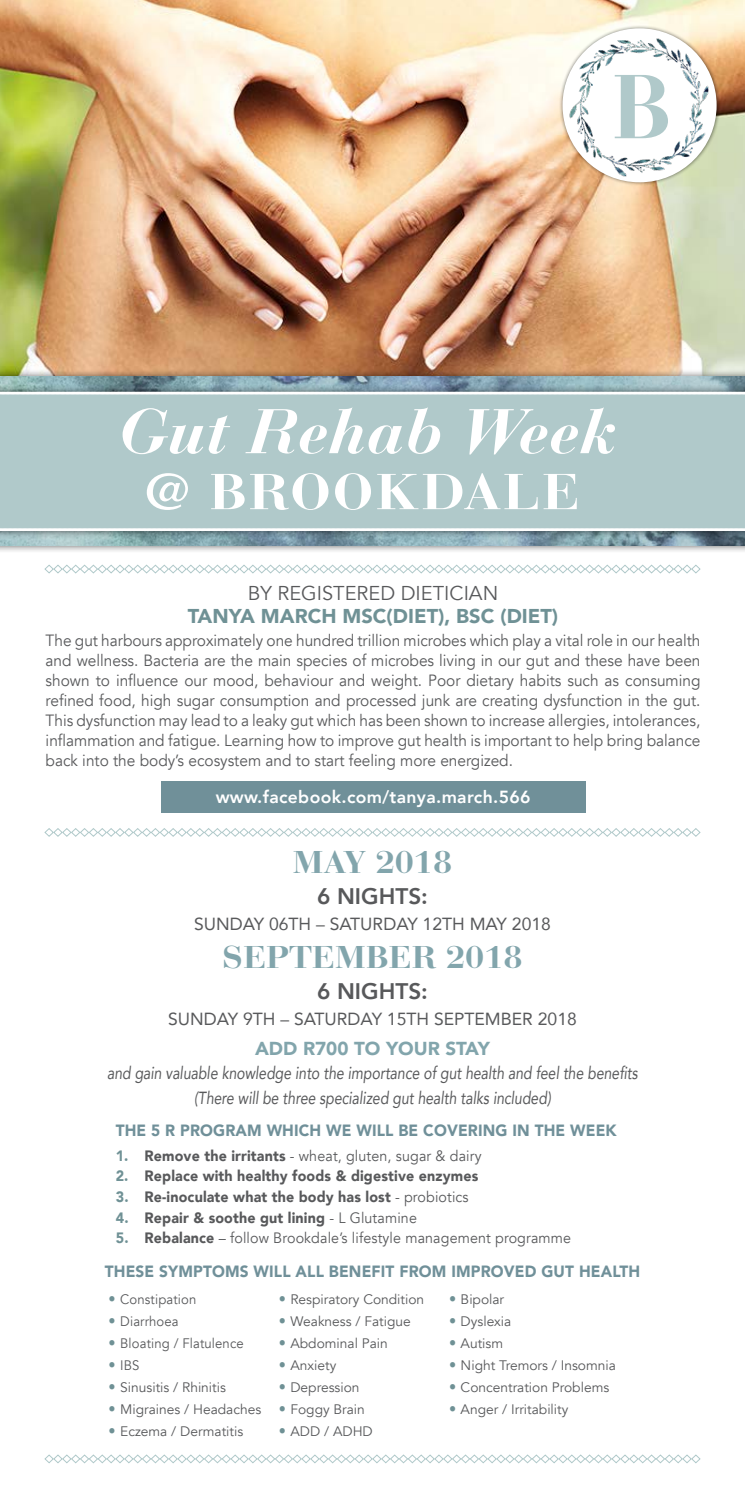
<style>
.page{position:relative;width:745px;height:1489px;background:#fff}
.page>*{position:absolute;margin:0;border:0;box-sizing:border-box;transform-origin:0 0}
.t1{font:italic 700 62.5px "Bauer Bodoni Std";color:#fff;scale:1.1 1}
.t2{font:700 50px "Bauer Bodoni Std";letter-spacing:.03em;color:#fff;scale:1.13 1}
.t3{font:700 31.25px "Bauer Bodoni Std";color:#82a5ac;scale:1.1 1}
.t4{font:800 22.5px "Avenir";color:#58595b}
.t5{font:900 20px "Avenir";color:#6f9195}
.t6{font:20px "Avenir";color:#58595b}
.t7{font:900 18.75px "Avenir";color:#82a5ac}
.t8{font:italic 17.5px/25px "Avenir";color:#58595b;text-align:center;scale:.8 1}
.t9{font:17.5px "Avenir";color:#58595b}
.t10{font:800 17.5px "Avenir";letter-spacing:.02em;color:#fff}
.t11{font:16.25px/20px "Avenir";color:#58595b;text-align:justify;scale:.95 1}
.t12{font:900 16.25px "Avenir";letter-spacing:.01em;color:#709099;scale:.95 1}
.t13{font:900 15px "Avenir";letter-spacing:.01em;color:#58595b;scale:.95 1}
.t14{font:15px "Avenir";letter-spacing:.01em;color:#58595b;scale:.95 1}
.t15{font:13.75px "Avenir";color:#58595b}
.t16{font:13.75px "Avenir";color:#58595b;scale:.95 1}
.s1{font-weight:900;color:#6f9195}
.s2{font-weight:900}
.s3{color:#6f9195}
.s4{font-weight:400}
.s5{font-weight:900;font-size:15px;color:#6f9195}
</style>
<div class="page">
<img style="left:0;top:0;width:744px;height:369px">
<svg style="left:44px;top:1454px;width:656px;height:9px"></svg>
<svg style="left:44px;top:564px;width:656px;height:10px"></svg>
<div style="left:0;top:369px;width:744px;height:184px;background:#000;opacity:.6"></div>
<div style="left:0;top:384px;width:744px;height:154px;background:#000;opacity:.6"></div>
<div style="left:0;top:391px;width:744px;height:140px;background:#b0c9ca"></div>
<div style="left:558px;top:24px;width:161px;height:162px;background:#000;opacity:.5"></div>
<div style="left:562px;top:28px;width:154px;height:154px;background:#fff;border-radius:50%"></div>
<img style="left:566px;top:34px;width:145px;height:143px">
<svg style="left:614px;top:75px;width:53px;height:63px"></svg>
<svg style="left:44px;top:828px;width:656px;height:9px"></svg>
<div style="left:160px;top:781px;width:425px;height:32px;background:#709099"></div>
<h1 class="t1" style="left:118px;top:393px;width:455px">Gut Rehab Week</h1>
<h2 class="t2" style="left:145px;top:461px;width:382px">@ BROOKDALE</h2>
<p class="t6" style="left:248px;top:581px;width:54px">by Registered</p>
<p class="t6" style="left:400px;top:581px;width:26px">Dietician</p>
<p class="t5" style="left:188px;top:598px;width:89px">Tanya Mar</p>
<p class="t5" style="left:307px;top:598px;width:50px">ch MSC</p>
<p class="t5" style="left:386px;top:598px;width:83px">(DIET), BSC</p>
<p class="t5" style="left:500px;top:598px;width:59px">(DIET)</p>
<p class="t11" style="left:46px;top:630px;width:690px">The gut harbours approximately one hundred trillion microbes which play a vital role in our health and wellness. Bacteria are the main species of microbes living in our gut and these have been shown to influence our mood, behaviour and weight. Poor dietary habits such as consuming refined food, high sugar consumption and processed junk are creating dysfunction in the gut.<br>This dysfunction may lead to a leaky gut which has been shown to increase allergies, intolerances, inflammation and fatigue. Learning how to improve gut health is important to help bring balance back into the body’s ecosystem and to start feeling more energized.</p>
<p class="t10" style="left:215px;top:783px;width:316px">www.facebook.com/tanya.march.566</p>
<h3 class="t3" style="left:292px;top:843px;width:146px">MAY 2018</h3>
<h3 class="t4" style="left:317px;top:878px;width:112px">6 nightS:</h3>
<p class="t9" style="left:194px;top:909px;width:358px">SUNDAY 06TH – SATURDAY 12TH MAY 2018</p>
<h3 class="t3" style="left:222px;top:938px;width:274px">SEPTEMBER 2018</h3>
<h3 class="t4" style="left:317px;top:973px;width:112px">6 nightS:</h3>
<p class="t9" style="left:168px;top:1004px;width:410px">SUNDAY 9TH – SATURDAY 15TH SEPTEMBER 2018</p>
<p class="t7" style="left:255px;top:1032px;width:236px">ADD R700 to your stay</p>
<p class="t8" style="left:107px;top:1060px;width:664px">and gain valuable knowledge into the importance of gut health and feel the benefits (There will be three specialized gut health talks included)</p>
<p class="t12" style="left:116px;top:1116px;width:528px">The 5 R program which we will be covering in the week</p>
<p class="t14" style="left:116px;top:1146px;width:386px"><span class="s1">1.</span> <span class="s2">Remove the irritants</span> - wheat, gluten, sugar &amp; dairy</p>
<p class="t13" style="left:116px;top:1163px;width:383px"><span class="s3">2.</span> Replace with healthy foods &amp; digestive enzymes</p>
<p class="t13" style="left:116px;top:1183px;width:373px"><span class="s3">3.</span> Re-inoculate what the body has lost <span class="s4">- probiotics</span></p>
<p class="t13" style="left:116px;top:1204px;width:318px"><span class="s3">4.</span> Repair &amp; soothe gut lining <span class="s4">- L Glutamine</span></p>
<p class="t14" style="left:116px;top:1228px;width:480px"><span class="s1">5.</span> <span class="s2">Rebalance</span> – follow Brookdale’s lifestyle management programme</p>
<p class="t12" style="left:105px;top:1256px;width:564px">These symptoms will all benefit from improved gut health</p>
<p class="t16" style="left:108px;top:1290px;width:94px"><span class="s5">•</span> Constipation</p>
<p class="t15" style="left:278px;top:1290px;width:147px"><span class="s5">•</span> Respiratory Condition</p>
<p class="t15" style="left:448px;top:1290px;width:57px"><span class="s5">•</span> Bipolar</p>
<p class="t16" style="left:108px;top:1312px;width:75px"><span class="s5">•</span> Diarrhoea</p>
<p class="t15" style="left:278px;top:1312px;width:133px"><span class="s5">•</span> Weakness / Fatigue</p>
<p class="t15" style="left:448px;top:1312px;width:64px"><span class="s5">•</span> Dyslexia</p>
<p class="t16" style="left:108px;top:1334px;width:144px"><span class="s5">•</span> Bloating / Flatulence</p>
<p class="t15" style="left:278px;top:1334px;width:110px"><span class="s5">•</span> Abdominal Pain</p>
<p class="t15" style="left:448px;top:1334px;width:56px"><span class="s5">•</span> Autism</p>
<p class="t16" style="left:108px;top:1356px;width:34px"><span class="s5">•</span> IBS</p>
<p class="t15" style="left:278px;top:1356px;width:59px"><span class="s5">•</span> Anxiety</p>
<p class="t15" style="left:448px;top:1356px;width:168px"><span class="s5">•</span> Night Tremors / Insomnia</p>
<p class="t15" style="left:108px;top:1378px;width:119px"><span class="s5">•</span> Sinusitis / Rhinitis</p>
<p class="t15" style="left:278px;top:1378px;width:82px"><span class="s5">•</span> Depression</p>
<p class="t15" style="left:448px;top:1378px;width:162px"><span class="s5">•</span> Concentration Problems</p>
<p class="t15" style="left:108px;top:1401px;width:257px"><span class="s5">•</span> Migraines / Headaches <span class="s5">•</span> Foggy Brain</p>
<p class="t15" style="left:448px;top:1401px;width:121px"><span class="s5">•</span> Anger / Irritability</p>
<p class="t15" style="left:108px;top:1423px;width:136px"><span class="s5">•</span> Eczema / Dermatitis</p>
<p class="t15" style="left:278px;top:1423px;width:95px"><span class="s5">•</span> ADD / ADHD</p>
</div>
